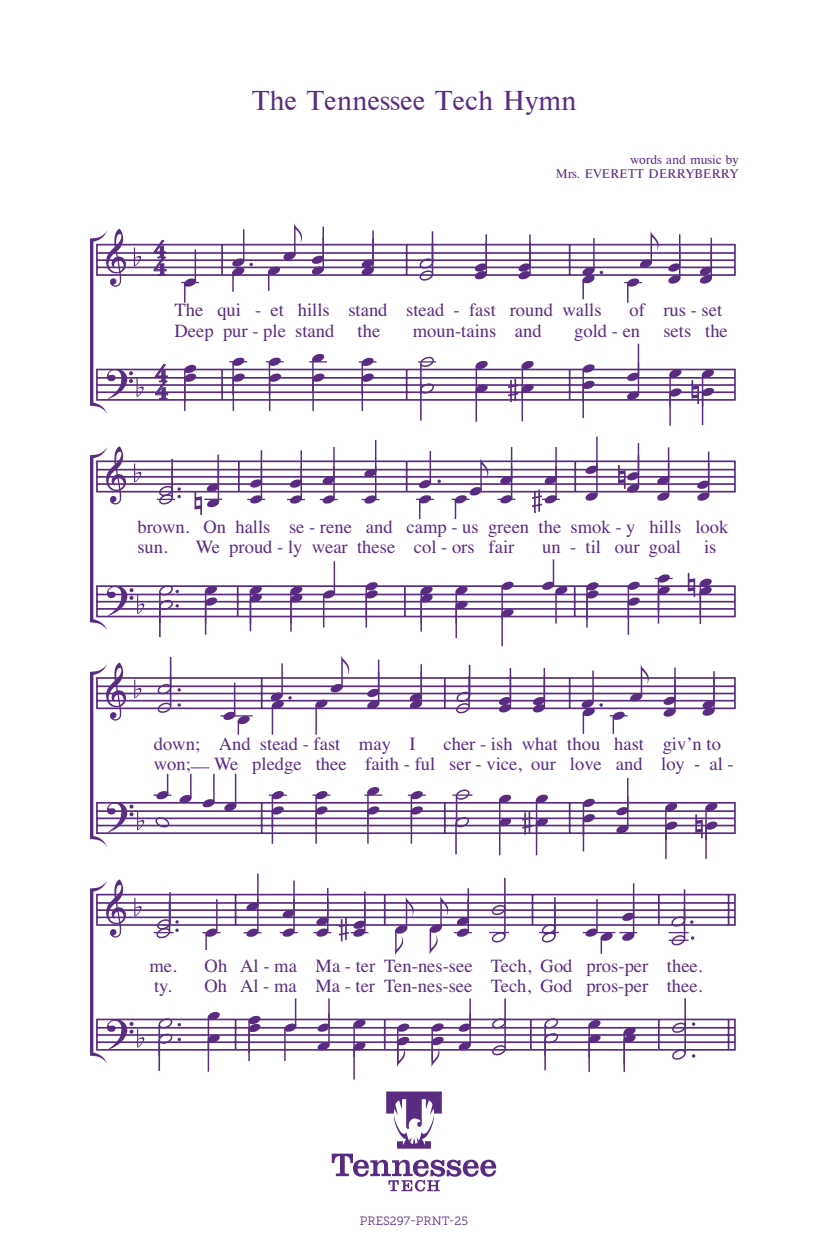
<style>
.page{position:relative;width:828px;height:1260px;background:#fff}
.page>*{position:absolute;margin:0;border:0;box-sizing:border-box;transform-origin:0 0}
.t1{font:26px "Times";color:#592c82}
.t2{font:700 24.6px/17.6px "Adobe Garamond Pro";color:#592c82}
.t3{font:18.6px/20.2px "Times";color:#592c82}
.t4{font:12px/14.4px "Times";color:#592c82;text-align:right}
.t5{font:12px "Museo Slab 300";color:#592c82}
</style>
<div class="page">
<svg style="left:148px;top:243px;width:588px;height:158px"></svg>
<svg style="left:148px;top:460px;width:588px;height:158px"></svg>
<svg style="left:192px;top:677px;width:544px;height:158px"></svg>
<svg style="left:148px;top:893px;width:588px;height:159px"></svg>
<svg style="left:181px;top:249px;width:18px;height:54px"></svg>
<svg style="left:232px;top:229px;width:21px;height:63px"></svg>
<svg style="left:268px;top:223px;width:57px;height:68px"></svg>
<svg style="left:361px;top:231px;width:13px;height:45px"></svg>
<svg style="left:419px;top:231px;width:15px;height:50px"></svg>
<svg style="left:474px;top:234px;width:14px;height:46px"></svg>
<svg style="left:518px;top:234px;width:13px;height:46px"></svg>
<svg style="left:582px;top:238px;width:21px;height:61px"></svg>
<svg style="left:699px;top:238px;width:14px;height:46px"></svg>
<svg style="left:624px;top:231px;width:57px;height:72px"></svg>
<svg style="left:229px;top:357px;width:18px;height:54px"></svg>
<svg style="left:266px;top:357px;width:18px;height:54px"></svg>
<svg style="left:309px;top:354px;width:18px;height:57px"></svg>
<svg style="left:359px;top:358px;width:17px;height:53px"></svg>
<svg style="left:183px;top:364px;width:14px;height:47px"></svg>
<svg style="left:418px;top:356px;width:18px;height:65px"></svg>
<svg style="left:475px;top:361px;width:13px;height:61px"></svg>
<svg style="left:508px;top:361px;width:26px;height:60px"></svg>
<svg style="left:582px;top:364px;width:13px;height:54px"></svg>
<svg style="left:626px;top:344px;width:14px;height:56px"></svg>
<svg style="left:669px;top:369px;width:13px;height:57px"></svg>
<svg style="left:692px;top:369px;width:23px;height:56px"></svg>
<svg style="left:90px;top:229px;width:58px;height:185px"></svg>
<svg style="left:157px;top:459px;width:24px;height:46px"></svg>
<svg style="left:90px;top:446px;width:58px;height:184px"></svg>
<svg style="left:90px;top:879px;width:58px;height:184px"></svg>
<svg style="left:195px;top:455px;width:27px;height:60px"></svg>
<svg style="left:247px;top:450px;width:18px;height:54px"></svg>
<svg style="left:287px;top:450px;width:18px;height:54px"></svg>
<svg style="left:320px;top:447px;width:18px;height:57px"></svg>
<svg style="left:362px;top:440px;width:17px;height:64px"></svg>
<svg style="left:418px;top:451px;width:14px;height:38px"></svg>
<svg style="left:416px;top:495px;width:18px;height:24px"></svg>
<svg style="left:532px;top:447px;width:28px;height:66px"></svg>
<svg style="left:585px;top:437px;width:13px;height:64px"></svg>
<svg style="left:618px;top:443px;width:22px;height:50px"></svg>
<svg style="left:657px;top:447px;width:13px;height:54px"></svg>
<svg style="left:697px;top:452px;width:13px;height:49px"></svg>
<svg style="left:452px;top:447px;width:63px;height:72px"></svg>
<svg style="left:158px;top:585px;width:21px;height:52px"></svg>
<svg style="left:249px;top:585px;width:14px;height:46px"></svg>
<svg style="left:204px;top:585px;width:14px;height:50px"></svg>
<svg style="left:290px;top:586px;width:13px;height:46px"></svg>
<svg style="left:322px;top:561px;width:14px;height:67px"></svg>
<svg style="left:365px;top:582px;width:13px;height:46px"></svg>
<svg style="left:420px;top:586px;width:13px;height:46px"></svg>
<svg style="left:455px;top:586px;width:13px;height:52px"></svg>
<svg style="left:501px;top:581px;width:13px;height:65px"></svg>
<svg style="left:586px;top:582px;width:13px;height:46px"></svg>
<svg style="left:627px;top:581px;width:13px;height:54px"></svg>
<svg style="left:541px;top:559px;width:27px;height:65px"></svg>
<svg style="left:688px;top:573px;width:24px;height:51px"></svg>
<svg style="left:655px;top:574px;width:18px;height:50px"></svg>
<hr style="left:221px;top:715px;width:32px;height:2px;background:#592c82">
<svg style="left:223px;top:683px;width:27px;height:52px"></svg>
<svg style="left:270px;top:663px;width:22px;height:72px"></svg>
<svg style="left:315px;top:699px;width:13px;height:36px"></svg>
<svg style="left:367px;top:660px;width:13px;height:49px"></svg>
<svg style="left:409px;top:664px;width:14px;height:45px"></svg>
<svg style="left:498px;top:668px;width:14px;height:45px"></svg>
<svg style="left:532px;top:668px;width:14px;height:45px"></svg>
<svg style="left:581px;top:671px;width:22px;height:63px"></svg>
<svg style="left:610px;top:711px;width:18px;height:23px"></svg>
<svg style="left:702px;top:671px;width:13px;height:45px"></svg>
<svg style="left:663px;top:668px;width:13px;height:49px"></svg>
<svg style="left:455px;top:665px;width:16px;height:49px"></svg>
<svg style="left:330px;top:655px;width:24px;height:38px"></svg>
<svg style="left:629px;top:664px;width:24px;height:38px"></svg>
<svg style="left:203px;top:774px;width:12px;height:34px"></svg>
<svg style="left:224px;top:774px;width:13px;height:37px"></svg>
<svg style="left:269px;top:790px;width:18px;height:54px"></svg>
<svg style="left:313px;top:790px;width:17px;height:54px"></svg>
<svg style="left:408px;top:790px;width:18px;height:54px"></svg>
<svg style="left:364px;top:786px;width:18px;height:58px"></svg>
<svg style="left:453px;top:789px;width:19px;height:65px"></svg>
<svg style="left:499px;top:794px;width:13px;height:61px"></svg>
<svg style="left:522px;top:794px;width:27px;height:61px"></svg>
<svg style="left:583px;top:798px;width:13px;height:53px"></svg>
<svg style="left:616px;top:778px;width:12px;height:56px"></svg>
<svg style="left:665px;top:802px;width:13px;height:57px"></svg>
<svg style="left:695px;top:802px;width:23px;height:57px"></svg>
<svg style="left:90px;top:657px;width:102px;height:190px"></svg>
<svg style="left:154px;top:892px;width:25px;height:47px"></svg>
<svg style="left:203px;top:899px;width:17px;height:51px"></svg>
<svg style="left:244px;top:874px;width:17px;height:63px"></svg>
<svg style="left:280px;top:881px;width:18px;height:56px"></svg>
<svg style="left:313px;top:888px;width:18px;height:49px"></svg>
<svg style="left:339px;top:891px;width:29px;height:50px"></svg>
<svg style="left:395px;top:896px;width:23px;height:60px"></svg>
<hr style="left:583px;top:932px;width:32px;height:1px;background:#592c82">
<svg style="left:586px;top:899px;width:27px;height:55px"></svg>
<svg style="left:619px;top:883px;width:18px;height:58px"></svg>
<svg style="left:489px;top:878px;width:20px;height:65px"></svg>
<svg style="left:539px;top:897px;width:20px;height:46px"></svg>
<svg style="left:669px;top:889px;width:25px;height:57px"></svg>
<svg style="left:430px;top:888px;width:42px;height:67px"></svg>
<svg style="left:397px;top:1023px;width:13px;height:44px"></svg>
<svg style="left:431px;top:1023px;width:13px;height:44px"></svg>
<svg style="left:158px;top:1018px;width:23px;height:53px"></svg>
<svg style="left:208px;top:1011px;width:12px;height:61px"></svg>
<svg style="left:248px;top:1015px;width:13px;height:46px"></svg>
<svg style="left:284px;top:998px;width:13px;height:63px"></svg>
<svg style="left:317px;top:998px;width:13px;height:53px"></svg>
<svg style="left:353px;top:1019px;width:13px;height:61px"></svg>
<svg style="left:458px;top:998px;width:13px;height:53px"></svg>
<svg style="left:588px;top:1019px;width:13px;height:53px"></svg>
<svg style="left:623px;top:1027px;width:13px;height:45px"></svg>
<svg style="left:491px;top:998px;width:16px;height:58px"></svg>
<svg style="left:544px;top:1018px;width:15px;height:52px"></svg>
<svg style="left:671px;top:998px;width:24px;height:62px"></svg>
<svg style="left:332px;top:1092px;width:164px;height:100px"></svg>
<h1 class="t1" style="left:252px;top:85px;width:326px">The Tennessee Tech Hymn</h1>
<p class="t4" style="left:555px;top:152px;width:185px">words and music by<br>Mrs. EVERETT DERRYBERRY</p>
<h2 class="t2" style="left:153px;top:242px;width:15px">4<br>4</h2>
<p class="t3" style="left:175px;top:298px;width:428px">The qui - et hills stand stead - fast round walls</p>
<p class="t3" style="left:629px;top:298px;width:94px">of rus - set</p>
<p class="t3" style="left:175px;top:319px;width:161px">Deep pur - ple stand</p>
<p class="t3" style="left:358px;top:319px;width:24px">the</p>
<p class="t3" style="left:413px;top:319px;width:130px">moun-tains and</p>
<p class="t3" style="left:574px;top:319px;width:68px">gold - en</p>
<p class="t3" style="left:663px;top:319px;width:66px">sets the</p>
<h2 class="t2" style="left:155px;top:366px;width:15px">4<br>4</h2>
<p class="t3" style="left:137px;top:515px;width:592px">brown. On halls se - rene and camp - us green the smok - y hills look sun.</p>
<p class="t3" style="left:196px;top:536px;width:320px">We proud - ly wear these col - ors fair</p>
<p class="t3" style="left:542px;top:536px;width:140px">un - til our goal</p>
<p class="t3" style="left:704px;top:536px;width:14px">is</p>
<p class="t3" style="left:154px;top:732px;width:263px">down; And stead - fast may I</p>
<p class="t3" style="left:154px;top:732px;width:582px;text-indent:290px">cher - ish what thou hast giv’n to won;__ We pledge thee faith - ful ser - vice, our love and loy - al -</p>
<p class="t3" style="left:149px;top:954px;width:555px">me. Oh Al - ma Ma - ter Ten-nes-see Tech, God pros-per thee. ty.</p>
<p class="t3" style="left:204px;top:974px;width:499px">Oh Al - ma Ma - ter Ten-nes-see Tech, God pros-per thee.</p>
<p class="t5" style="left:360px;top:1214px;width:110px">PRES297-PRNT-25</p>
</div>
